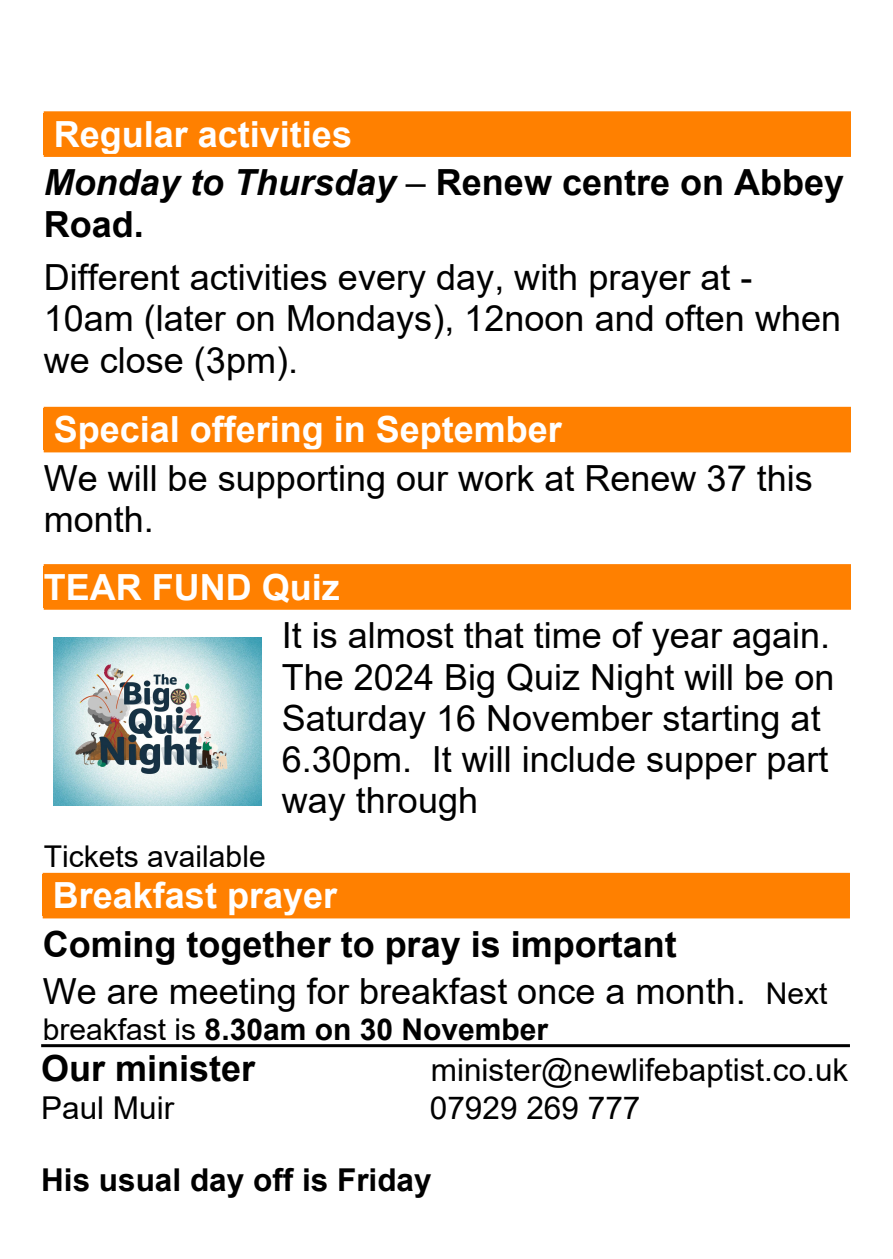
<style>
.page{position:relative;width:893px;height:1259px;background:#fff}
.page>*{position:absolute;margin:0;border:0;box-sizing:border-box;transform-origin:0 0}
.t1{font:36px/41.2px "Arial";color:#000}
.t2{font:700 36px/48.6px "Arial";color:#000}
.t3{font:700 36px "Arial";color:#fff}
.t4{font:31.5px "Arial";color:#000}
.t5{font:700 31.5px "Arial";color:#000}
.t6{font:700 30px "Arial";color:#000}
.t7{font:30px "Arial";color:#000}
.s1{color:#fff}
.s2{font-style:italic}
.s3{font-weight:400}
.s4{font-weight:700}
.s5{font-size:30px}
</style>
<div class="page">
<hr style="left:41px;top:1044px;width:809px;height:3px;background:#000">
<div style="left:44px;top:113px;width:308px;height:41px;background:#ff8000"></div>
<div style="left:352px;top:113px;width:499px;height:41px;background:#ff8000"></div>
<hr style="left:44px;top:111px;width:807px;height:3px;background:#ff8000">
<hr style="left:44px;top:154px;width:807px;height:3px;background:#ff8000">
<div style="left:44px;top:566px;width:296px;height:41px;background:#ff8000"></div>
<div style="left:340px;top:566px;width:511px;height:41px;background:#ff8000"></div>
<hr style="left:44px;top:564px;width:807px;height:3px;background:#ff8000">
<hr style="left:44px;top:607px;width:807px;height:3px;background:#ff8000">
<img style="left:54px;top:637px;width:208px;height:168px">
<div style="left:43px;top:874px;width:294px;height:42px;background:#ff8000"></div>
<div style="left:337px;top:874px;width:513px;height:42px;background:#ff8000"></div>
<hr style="left:43px;top:873px;width:807px;height:3px;background:#ff8000">
<hr style="left:43px;top:915px;width:807px;height:3px;background:#ff8000">
<div style="left:44px;top:409px;width:518px;height:41px;background:#ff8000"></div>
<div style="left:562px;top:409px;width:289px;height:41px;background:#ff8000"></div>
<hr style="left:44px;top:407px;width:807px;height:3px;background:#ff8000">
<hr style="left:44px;top:449px;width:807px;height:3px;background:#ff8000">
<p class="t2" style="left:44px;top:113px;width:802px"><span class="s1">Regular activities<br></span><span class="s2">Monday to Thursday</span> <span class="s3">–</span> Renew centre on Abbey</p>
<p class="t2" style="left:44px;top:203px;width:102px">Road.</p>
<p class="t1" style="left:44px;top:260px;width:799px">Different activities every day, with prayer at -<br>10am (later on Mondays), 12noon and often when we close (3pm).</p>
<p class="t3" style="left:54px;top:416px;width:510px">Special offering in September</p>
<p class="t1" style="left:44px;top:461px;width:770px">We will be supporting our work at Renew 37 this month.</p>
<p class="t3" style="left:44px;top:573px;width:298px">TEAR FUND Quiz</p>
<p class="t1" style="left:282px;top:618px;width:554px">It is almost that time of year again.<br>The 2024 Big Quiz Night will be on<br>Saturday 16 November starting at<br>6.30pm. It will include supper part way through</p>
<p class="t7" style="left:44px;top:845px;width:223px">Tickets available</p>
<p class="t3" style="left:53px;top:882px;width:286px">Breakfast prayer</p>
<p class="t1" style="left:43px;top:924px;width:786px;line-height:47.2px"><span class="s4">Coming together to pray is important<br></span>We are meeting for breakfast once a month. <span class="s5">Next</span></p>
<p class="t6" style="left:43px;top:1018px;width:507px"><span class="s3">breakfast is</span> 8.30am on 30 November</p>
<p class="t2" style="left:41px;top:1047px;width:216px">Our minister</p>
<p class="t4" style="left:431px;top:1058px;width:419px">minister@newlifebaptist.co.uk</p>
<p class="t4" style="left:41px;top:1095px;width:135px">Paul Muir</p>
<p class="t4" style="left:430px;top:1095px;width:212px">07929 269 777</p>
<p class="t5" style="left:41px;top:1168px;width:392px">His usual day off is Friday</p>
</div>
